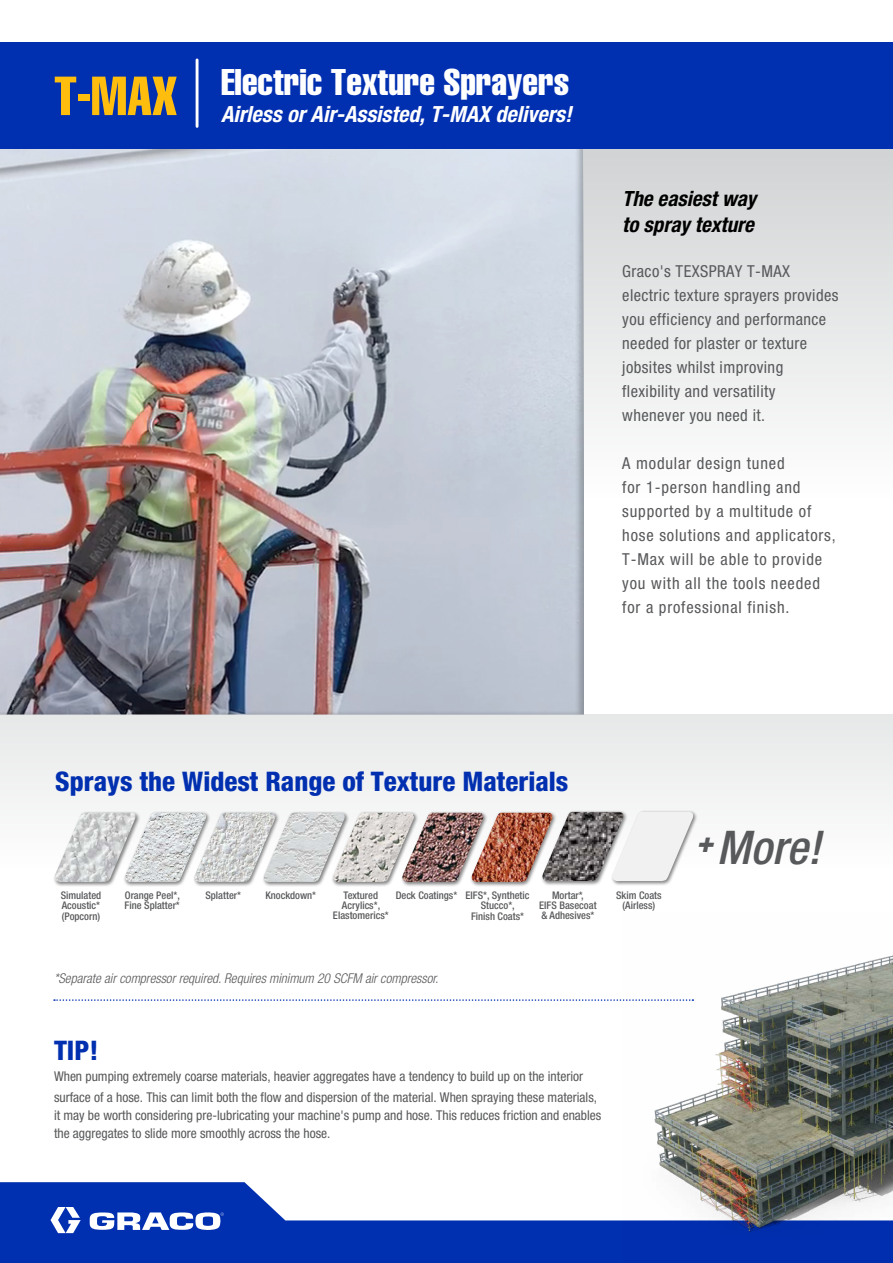
<style>
.page{position:relative;width:893px;height:1263px;background:#fff}
.page>*{position:absolute;margin:0;border:0;box-sizing:border-box;transform-origin:0 0}
.t1{font:italic 500 condensed 46.5px "Helvetica Neue LT Std";color:#58595b}
.t2{font:36.45px "Helvetica LT Std Comp";color:#fff}
.t3{font:800 condensed 27px "Helvetica Neue LT Std";color:#002fb0}
.t4{font:italic 700 condensed 22.35px "Helvetica Neue LT Std";color:#fff}
.t5{font:italic 700 condensed 21px/25.2px "Helvetica Neue LT Std";color:#000}
.t6{font:condensed 16.5px/24px "Helvetica Neue LT Std";letter-spacing:.025em;color:#58595b}
.t7{font:condensed 16.5px/24px "Helvetica Neue LT Std";letter-spacing:.05em;color:#58595b}
.t8{font:condensed 13.5px/21px "Helvetica Neue LT Std";color:#58595b}
.t9{font:italic 300 condensed 13.5px "Helvetica Neue LT Std";color:#58595b}
.t10{font:500 condensed 10.5px/10.2px "Helvetica Neue LT Std";color:#58595b;text-align:center}
.s1{font-size:54px;color:#ffbe0e}
.s2{font-size:10.2px}
</style>
<div class="page">
<div style="left:0;top:67px;width:595px;height:648px;background:#000;opacity:.25"></div>
<div style="left:0;top:714px;width:893px;height:155px;background:#eff0f0"></div>
<div style="left:583px;top:149px;width:310px;height:348px;background:linear-gradient(to bottom,#d0d2d3,#fefefe)"></div>
<div style="left:0;top:43px;width:893px;height:106px;background:#002fb0"></div>
<svg style="left:0;top:1182px;width:623px;height:81px;fill:#002fb0"></svg>
<svg style="left:51px;top:1207px;width:30px;height:26px"></svg>
<svg style="left:90px;top:1212px;width:134px;height:18px"></svg>
<svg style="left:54px;top:999px;width:569px;height:2px"></svg>
<div style="left:540px;top:810px;width:88px;height:76px;background:#000;opacity:.5"></div>
<img style="left:557px;top:812px;width:53px;height:70px">
<div style="left:610px;top:810px;width:88px;height:76px;background:#000;opacity:.5"></div>
<svg style="left:611px;top:811px;width:83px;height:71px"></svg>
<div style="left:52px;top:811px;width:88px;height:76px;background:#000;opacity:.5"></div>
<img style="left:54px;top:812px;width:69px;height:71px">
<div style="left:123px;top:811px;width:88px;height:76px;background:#000;opacity:.5"></div>
<img style="left:124px;top:812px;width:68px;height:71px">
<div style="left:192px;top:811px;width:88px;height:76px;background:#000;opacity:.5"></div>
<img style="left:193px;top:812px;width:69px;height:71px">
<div style="left:262px;top:811px;width:88px;height:76px;background:#000;opacity:.5"></div>
<img style="left:263px;top:812px;width:68px;height:71px">
<div style="left:331px;top:811px;width:88px;height:76px;background:#000;opacity:.5"></div>
<img style="left:332px;top:812px;width:68px;height:71px">
<div style="left:400px;top:811px;width:88px;height:76px;background:#000;opacity:.5"></div>
<img style="left:401px;top:812px;width:68px;height:71px">
<div style="left:469px;top:811px;width:88px;height:76px;background:#000;opacity:.5"></div>
<img style="left:471px;top:812px;width:82px;height:71px">
<img style="left:623px;top:955px;width:270px;height:308px">
<hr style="left:196px;top:60px;width:3px;height:66px;background:#fff">
<h2 class="t2" style="left:54px;top:59px;width:517px"><span class="s1">T-MAX</span> Electric Texture Sprayers</h2>
<h3 class="t4" style="left:221px;top:100px;width:352px">Airless or Air-Assisted, T-MAX delivers!</h3>
<h3 class="t5" style="left:622px;top:186px;width:136px">The easiest way to spray texture</h3>
<p class="t6" style="left:622px;top:259px;width:218px">Graco's TEXSPRAY T-MAX electric texture sprayers provides you efficiency and performance needed for plaster or texture jobsites whilst improving flexibility and versatility whenever you need it.</p>
<p class="t7" style="left:622px;top:451px;width:215px">A modular design tuned<br>for 1-person handling and supported by a multitude of hose solutions and applicators,<br>T-Max will be able to provide you with all the tools needed for a professional finish.</p>
<h3 class="t3" style="left:55px;top:764px;width:515px">Sprays the Widest Range of Texture Materials</h3>
<h1 class="t1" style="left:696px;top:820px;width:126px"><sup>+</sup>More!</h1>
<p class="t10" style="left:61px;top:890px;width:42px;text-align:justify">Simulated Acoustic* (Popcorn<span class="s2">)</span></p>
<p class="t10" style="left:125px;top:890px;width:57px;text-align:left">Orange Peel*,<br>Fine Splatter*</p>
<p class="t10" style="left:205px;top:890px;width:37px">Splatter*</p>
<p class="t10" style="left:265px;top:890px;width:52px">Knockdown*</p>
<p class="t10" style="left:333px;top:890px;width:57px">Textured<br>Acrylics*,<br>Elastomerics*</p>
<p class="t10" style="left:396px;top:890px;width:135px">Deck Coatings* EIFS*, Synthetic</p>
<p class="t10" style="left:481px;top:900px;width:36px">Stucco*,</p>
<p class="t10" style="left:471px;top:910px;width:55px">Finish Coats*</p>
<p class="t10" style="left:539px;top:890px;width:59px">Mortar*,<br>EIFS Basecoat &amp; Adhesives*</p>
<p class="t10" style="left:616px;top:890px;width:47px">Skim Coats (Airless)</p>
<p class="t9" style="left:54px;top:971px;width:386px">*Separate air compressor required. Requires minimum 20 SCFM air compressor.</p>
<h3 class="t3" style="left:54px;top:1034px;width:46px">TIP!</h3>
<p class="t8" style="left:54px;top:1066px;width:545px">When pumping extremely coarse materials, heavier aggregates have a tendency to build up on the interior surface of a hose. This can limit both the flow and dispersion of the material. When spraying these materials,</p>
<p class="t8" style="left:54px;top:1106px;width:549px;line-height:18px">it may be worth considering pre-lubricating your machine's pump and hose. This reduces friction and enables the aggregates to slide more smoothly across the hose.</p>
</div>
